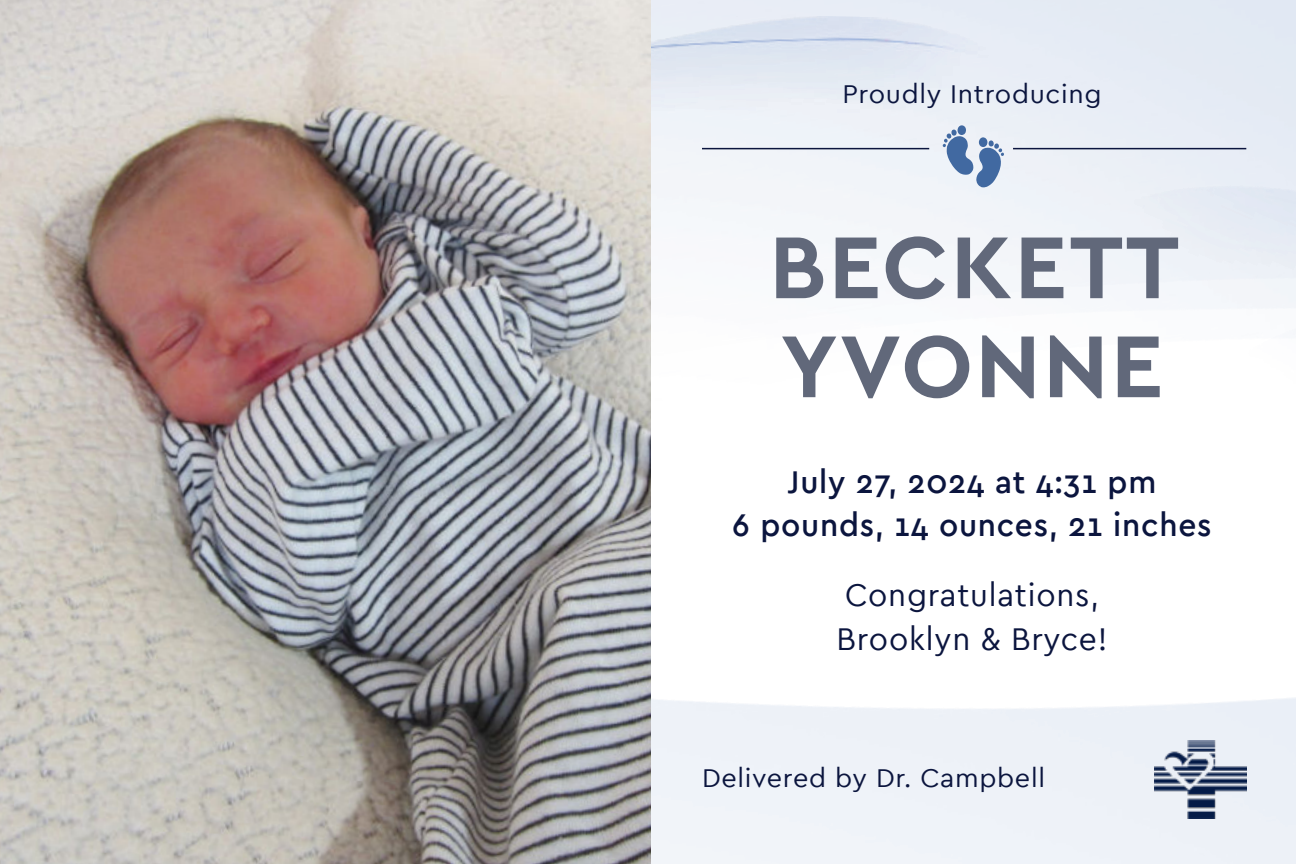
<style>
.page{position:relative;width:1296px;height:864px;background:#fff}
.page>*{position:absolute;margin:0;border:0;box-sizing:border-box;transform-origin:0 0}
.t1{font:700 91.8px/99px "Cera";letter-spacing:.025em;color:#61687a}
.t2{font:500 33px/43.2px "Cera";letter-spacing:.025em;color:#0b153e;text-align:center;scale:.96 1}
.t3{font:33px/43.2px "Cera";letter-spacing:.025em;color:#0b153e;scale:.96 1}
.t4{font:27px "Cera";letter-spacing:.025em;color:#0b153e}
</style>
<div class="page">
<div style="left:651px;top:698px;width:645px;height:166px;background:#eef2f8"></div>
<img style="left:1155px;top:741px;width:92px;height:77px">
<img style="left:0;top:0;width:651px;height:864px">
<svg style="left:943px;top:125px;width:61px;height:62px;background:#a3b7d2"></svg>
<hr style="left:702px;top:148px;width:227px;height:1px;background:#0b153e">
<hr style="left:1013px;top:148px;width:233px;height:1px;background:#0b153e">
<p class="t4" style="left:842px;top:82px;width:261px">Proudly Introducing</p>
<h1 class="t1" style="left:769px;top:217px;width:412px">BECKETT<br>YVONNE</h1>
<p class="t2" style="left:732px;top:462px;width:501px">July 27, 2024 at 4:31 pm<br>6 pounds, 14 ounces, 21 inches</p>
<p class="t3" style="left:837px;top:576px;width:283px">Congratulations,<br>Brooklyn &amp; Bryce!</p>
<p class="t4" style="left:702px;top:767px;width:345px">Delivered by Dr. Campbell</p>
</div>
